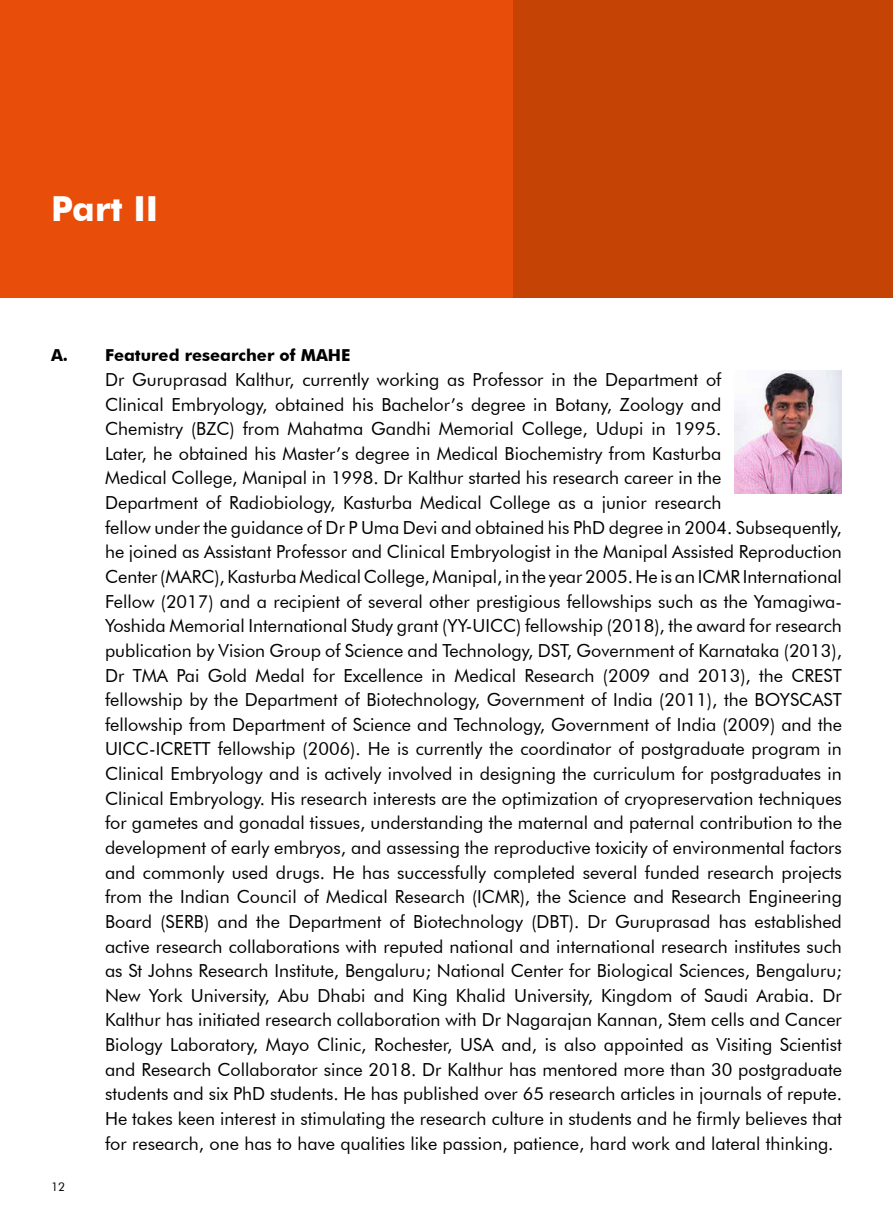
<style>
.page{position:relative;width:893px;height:1225px;background:#fff}
.page>*{position:absolute;margin:0;border:0;box-sizing:border-box;transform-origin:0 0}
.t1{font:700 34.5px "Futura BT";color:#fff}
.t2{font:18px/24.6px "Futura BT";color:#000}
.t3{font:700 16.5px "Futura BT";color:#000}
.t4{font:12px "Futura BT";color:#000}
</style>
<div class="page">
<div style="left:0;top:0;width:893px;height:298px;background:#e94d0a"></div>
<div style="left:513px;top:0;width:380px;height:298px;background:#c54304"></div>
<img style="left:734px;top:370px;width:108px;height:123px">
<h1 class="t1" style="left:51px;top:188px;width:109px">Part II</h1>
<p class="t3" style="left:51px;top:345px;width:301px">A. Featured researcher of MAHE</p>
<p class="t2" style="left:105px;top:367px;width:738px">Dr Guruprasad Kalthur, currently working as Professor in the Department of<br>Clinical Embryology, obtained his Bachelor’s degree in Botany, Zoology and<br>Chemistry (BZC) from Mahatma Gandhi Memorial College, Udupi in 1995.<br>Later, he obtained his Master’s degree in Medical Biochemistry from Kasturba<br>Medical College, Manipal in 1998. Dr Kalthur started his research career in the<br>Department of Radiobiology, Kasturba Medical College as a junior research<br>fellow under the guidance of Dr P Uma Devi and obtained his PhD degree in 2004. Subsequently, he joined as Assistant Professor and Clinical Embryologist in the Manipal Assisted Reproduction Center (MARC), Kasturba Medical College, Manipal, in the year 2005. He is an ICMR International Fellow (2017) and a recipient of several other prestigious fellowships such as the Yamagiwa-Yoshida Memorial International Study grant (YY-UICC) fellowship (2018), the award for research publication by Vision Group of Science and Technology, DST, Government of Karnataka (2013), Dr TMA Pai Gold Medal for Excellence in Medical Research (2009 and 2013), the CREST fellowship by the Department of Biotechnology, Government of India (2011), the BOYSCAST fellowship from Department of Science and Technology, Government of India (2009) and the UICC-ICRETT fellowship (2006). He is currently the coordinator of postgraduate program in Clinical Embryology and is actively involved in designing the curriculum for postgraduates in Clinical Embryology. His research interests are the optimization of cryopreservation techniques for gametes and gonadal tissues, understanding the maternal and paternal contribution to the development of early embryos, and assessing the reproductive toxicity of environmental factors and commonly used drugs. He has successfully completed several funded research projects from the Indian Council of Medical Research (ICMR), the Science and Research Engineering Board (SERB) and the Department of Biotechnology (DBT). Dr Guruprasad has established active research collaborations with reputed national and international research institutes such as St Johns Research Institute, Bengaluru; National Center for Biological Sciences, Bengaluru; New York University, Abu Dhabi and King Khalid University, Kingdom of Saudi Arabia. Dr Kalthur has initiated research collaboration with Dr Nagarajan Kannan, Stem cells and Cancer Biology Laboratory, Mayo Clinic, Rochester, USA and, is also appointed as Visiting Scientist and Research Collaborator since 2018. Dr Kalthur has mentored more than 30 postgraduate students and six PhD students. He has published over 65 research articles in journals of repute.<br>He takes keen interest in stimulating the research culture in students and he firmly believes that for research, one has to have qualities like passion, patience, hard work and lateral thinking.</p>
<p class="t4" style="left:51px;top:1179px;width:16px">12</p>
</div>
